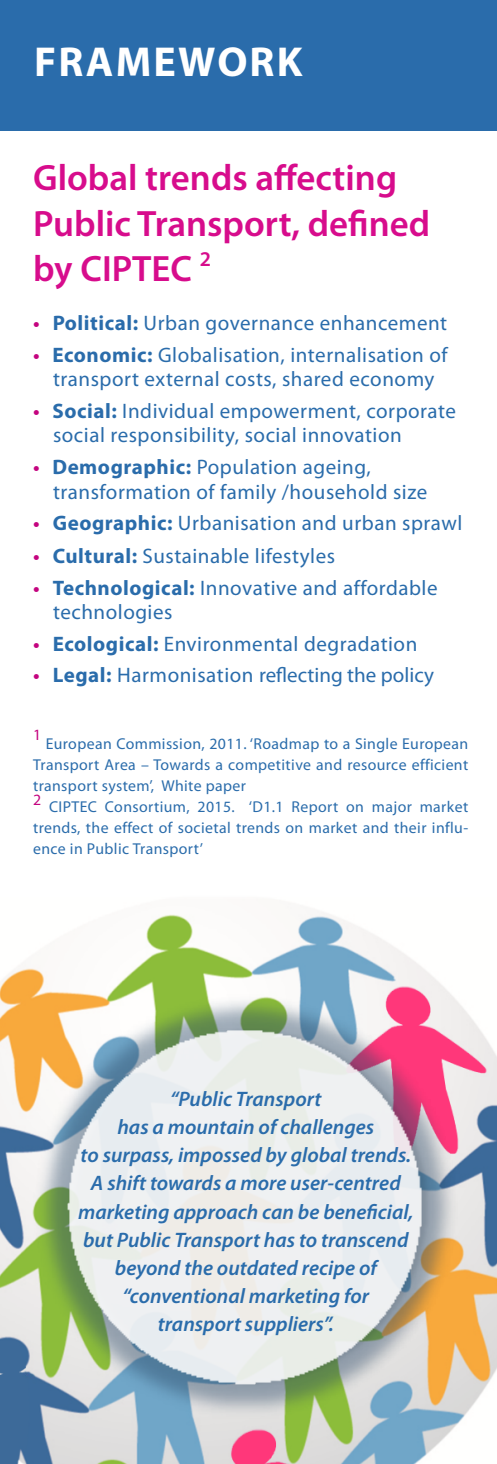
<style>
.page{position:relative;width:497px;height:1464px;background:#fff}
.page>*{position:absolute;margin:0;border:0;box-sizing:border-box;transform-origin:0 0}
.t1{font:700 42px "Myriad Pro";letter-spacing:.05em;color:#fff}
.t2{font:600 36.75px/45.5px "Myriad Pro";color:#d70c8c}
.t3{font:21px/24.5px "Myriad Pro";letter-spacing:.025em;color:#2a6cab;text-align:center}
.t4{font:italic 600 21px/28px "Myriad Pro";color:#2a6cab;text-align:center}
.t5{font:15.75px/21px "Myriad Pro";letter-spacing:.025em;color:#2a6cab;text-align:justify}
.t6{font:15.75px "Myriad Pro";color:#c4047f}
.s1{font-weight:600;color:#c4047f}
.s2{font-weight:700}
</style>
<div class="page">
<img style="left:0;top:913px;width:496px;height:550px">
<div style="left:0;top:0;width:496px;height:130px;background:#2a6cab"></div>
<img style="left:21px;top:977px;width:459px;height:458px">
<img style="left:23px;top:983px;width:445px;height:446px">
<img style="left:67px;top:1027px;width:357px;height:358px">
<p class="t1" style="left:34px;top:34px;width:269px">FRAMEWORK</p>
<p class="t2" style="left:33px;top:154px;width:398px">Global trends affecting<br>Public Transport, defined by CIPTEC <sup>2</sup></p>
<p class="t3" style="left:33px;top:311px;width:415px"><span class="s1">•</span> <span class="s2">Political:</span> Urban governance enhancement</p>
<p class="t3" style="left:33px;top:342px;width:415px"><span class="s1">•</span> <span class="s2">Economic:</span> Globalisation, internalisation of transport external costs, shared economy</p>
<p class="t3" style="left:33px;top:398px;width:424px"><span class="s1">•</span> <span class="s2">Social:</span> Individual empowerment, corporate</p>
<p class="t3" style="left:53px;top:423px;width:350px">social responsibility, social innovation</p>
<p class="t3" style="left:33px;top:454px;width:339px"><span class="s1">•</span> <span class="s2">Demographic:</span> Population ageing,</p>
<p class="t3" style="left:53px;top:479px;width:375px">transformation of family /household size</p>
<p class="t3" style="left:33px;top:510px;width:430px"><span class="s1">•</span> <span class="s2">Geographic:</span> Urbanisation and urban sprawl</p>
<p class="t3" style="left:33px;top:543px;width:303px"><span class="s1">•</span> <span class="s2">Cultural:</span> Sustainable lifestyles</p>
<p class="t3" style="left:33px;top:575px;width:405px"><span class="s1">•</span> <span class="s2">Technological:</span> Innovative and affordable</p>
<p class="t3" style="left:53px;top:599px;width:121px">technologies</p>
<p class="t3" style="left:33px;top:631px;width:385px"><span class="s1">•</span> <span class="s2">Ecological:</span> Environmental degradation</p>
<p class="t3" style="left:33px;top:662px;width:402px"><span class="s1">•</span> <span class="s2">Legal:</span> Harmonisation reflecting the policy</p>
<p class="t6" style="left:33px;top:725px;width:10px">1</p>
<p class="t5" style="left:33px;top:733px;width:436px;text-indent:13px">European Commission, 2011. ‘Roadmap to a Single European Transport Area – Towards a competitive and resource efficient transport system’, White paper</p>
<p class="t5" style="left:33px;top:796px;width:436px"><sup>2</sup> CIPTEC Consortium, 2015. ‘D1.1 Report on major market trends, the effect of societal trends on market and their influ&shy;ence in Public Transport’</p>
<p class="t4" style="left:170px;top:1084px;width:153px">‘‘Public Transport</p>
<p class="t4" style="left:117px;top:1112px;width:258px">has a mountain of challenges</p>
<p class="t4" style="left:80px;top:1140px;width:332px">to surpass, impossed by global trends.</p>
<p class="t4" style="left:78px;top:1168px;width:336px">A shift towards a more user-centred marketing approach can be beneficial,</p>
<p class="t4" style="left:83px;top:1224px;width:326px">but Public Transport has to transcend</p>
<p class="t4" style="left:115px;top:1252px;width:263px">beyond the outdated recipe of</p>
<p class="t4" style="left:122px;top:1280px;width:248px">‘‘conventional marketing for</p>
<p class="t4" style="left:158px;top:1308px;width:177px">transport suppliers’’.</p>
</div>
